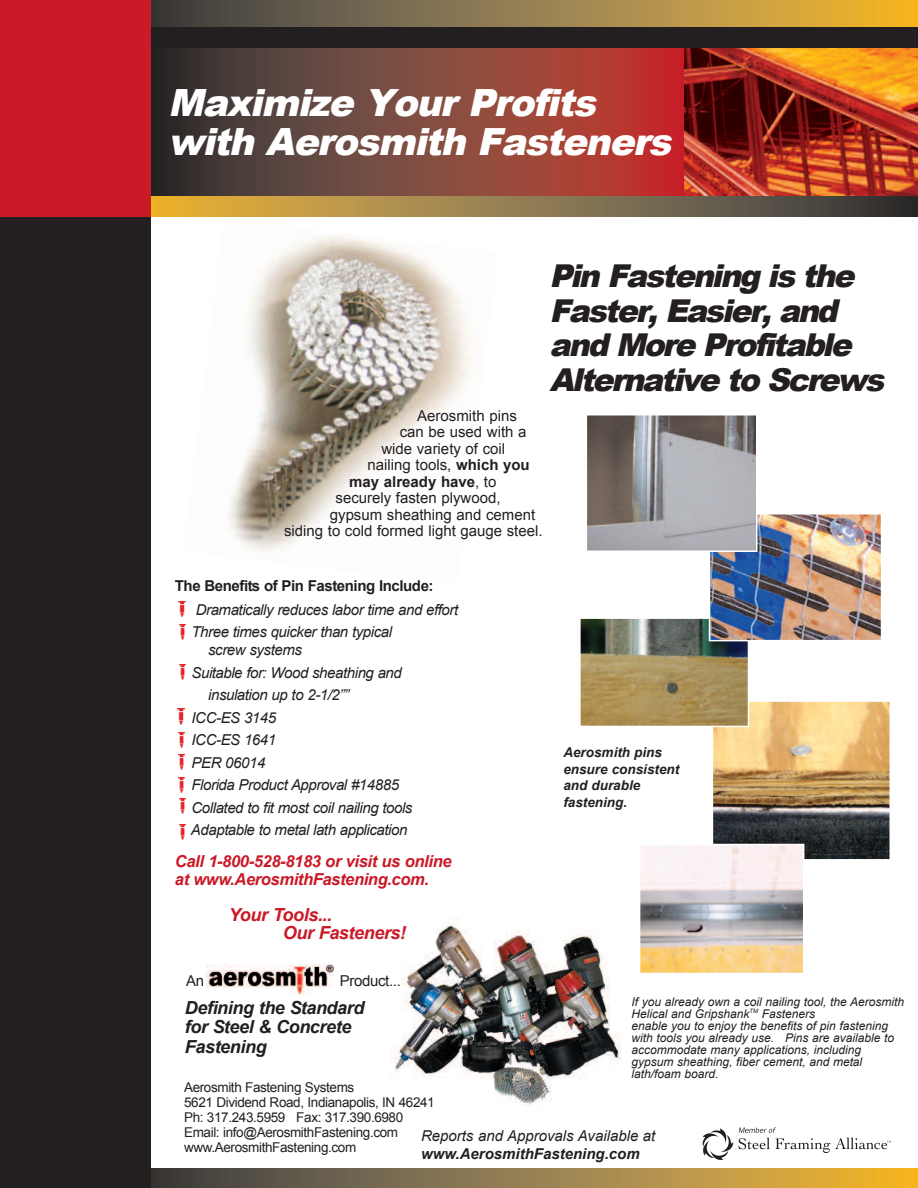
<style>
.page{position:relative;width:918px;height:1188px;background:#fff}
.page>*{position:absolute;margin:0;border:0;box-sizing:border-box;transform-origin:0 0}
.t1{font:italic 900 37.5px/39px "Arial";color:#fff}
.t2{font:italic 900 31.5px/34.5px "Arial";color:#231f20}
.t3{font:italic 700 18px/19.5px "Arial";letter-spacing:-.02em;color:#231f20}
.t4{font:italic 700 18px/18px "Arial";letter-spacing:-.02em;color:#ca1927}
.t5{font:italic 700 16.5px/18px "Arial";letter-spacing:-.02em;color:#ca1927}
.t6{font:italic 15px/22.5px "Arial";letter-spacing:-.03em;color:#231f20}
.t7{font:15px "Arial";color:#231f20}
.t8{font:700 15px "Arial";letter-spacing:-.03em;color:#231f20}
.t9{font:italic 15px "Arial";color:#231f20}
.t10{font:italic 700 15px "Arial";color:#231f20}
.t11{font:700 15px "Arial";color:#231f20}
.t12{font:15px "Arial";letter-spacing:-.02em;color:#231f20}
.t13{font:13.5px/15px "Arial";letter-spacing:-.03em;color:#231f20}
.t14{font:italic 700 13.5px/16.5px "Arial";color:#231f20}
.t15{font:italic 12px/12px "Arial";color:#231f20}
.s1{font-weight:700}
.s2{font-weight:400}
</style>
<div class="page">
<img style="left:228px;top:236px;width:244px;height:315px">
<img style="left:393px;top:918px;width:228px;height:188px">
<img style="left:684px;top:48px;width:234px;height:148px">
<svg style="left:151px;top:48px;width:533px;height:148px;background:#7d4039"></svg>
<svg style="left:151px;top:0;width:767px;height:27px;background:#987e46"></svg>
<svg style="left:151px;top:1169px;width:767px;height:19px;background:#987e46"></svg>
<svg style="left:151px;top:196px;width:767px;height:20px;background:#8e7746"></svg>
<div style="left:96px;top:27px;width:822px;height:21px;background:#231f20"></div>
<div style="left:0;top:43px;width:151px;height:1145px;background:#231f20"></div>
<div style="left:0;top:0;width:151px;height:216px;background:#ca1927"></div>
<div style="left:183px;top:1081px;width:281px;height:80px;background:#fff"></div>
<img style="left:206px;top:964px;width:128px;height:30px">
<svg style="left:703px;top:1127px;width:188px;height:33px"></svg>
<img style="left:715px;top:703px;width:173px;height:155px">
<div style="left:712px;top:700px;width:179px;height:161px;border:2px solid #fff"></div>
<img style="left:582px;top:620px;width:164px;height:104px">
<div style="left:579px;top:617px;width:170px;height:110px;border:2px solid #fff"></div>
<img style="left:642px;top:847px;width:159px;height:124px">
<div style="left:639px;top:844px;width:165px;height:130px;border:2px solid #fff"></div>
<img style="left:712px;top:516px;width:167px;height:122px">
<div style="left:709px;top:513px;width:173px;height:128px;border:2px solid #fff"></div>
<img style="left:589px;top:417px;width:166px;height:132px">
<div style="left:586px;top:414px;width:172px;height:138px;border:2px solid #fff"></div>
<img style="left:179px;top:602px;width:6px;height:15px">
<img style="left:179px;top:624px;width:6px;height:15px">
<img style="left:179px;top:665px;width:6px;height:15px">
<img style="left:178px;top:709px;width:6px;height:15px">
<img style="left:179px;top:798px;width:6px;height:15px">
<img style="left:178px;top:777px;width:6px;height:15px">
<img style="left:178px;top:733px;width:6px;height:15px">
<img style="left:179px;top:755px;width:6px;height:15px">
<img style="left:180px;top:824px;width:6px;height:15px">
<h1 class="t1" style="left:168px;top:81px;width:512px">Maximize Your Profits with Aerosmith Fasteners</h1>
<p class="t7" style="left:417px;top:407px;width:101px">Aerosmith pins</p>
<p class="t7" style="left:400px;top:423px;width:128px">can be used with a</p>
<p class="t7" style="left:381px;top:440px;width:125px">wide variety of coil</p>
<p class="t7" style="left:368px;top:456px;width:164px">nailing tools, <span class="s1">which you</span></p>
<p class="t11" style="left:349px;top:473px;width:149px">may already have<span class="s2">, to</span></p>
<p class="t7" style="left:336px;top:489px;width:167px">securely fasten plywood,</p>
<p class="t7" style="left:330px;top:506px;width:207px">gypsum sheathing and cement</p>
<p class="t7" style="left:284px;top:522px;width:260px">siding to cold formed light gauge steel.</p>
<h2 class="t2" style="left:550px;top:258px;width:342px">Pin Fastening is the<br>Faster, Easier, and and More Profitable<br>Alternative to Screws</h2>
<p class="t8" style="left:175px;top:577px;width:260px">The Benefits of Pin Fastening Include:</p>
<p class="t6" style="left:192px;top:598px;width:268px">Dramatically reduces labor time and effort<br>Three times quicker than typical</p>
<p class="t6" style="left:208px;top:639px;width:95px">screw systems</p>
<p class="t6" style="left:192px;top:661px;width:212px">Suitable for: Wood sheathing and</p>
<p class="t6" style="left:208px;top:684px;width:142px">insulation up to 2-1/2””</p>
<p class="t6" style="left:192px;top:706px;width:86px">ICC-ES 3145</p>
<p class="t6" style="left:192px;top:729px;width:86px">ICC-ES 1641</p>
<p class="t6" style="left:192px;top:751px;width:75px">PER 06014</p>
<p class="t6" style="left:192px;top:774px;width:209px">Florida Product Approval #14885</p>
<p class="t6" style="left:192px;top:796px;width:222px">Collated to fit most coil nailing tools</p>
<p class="t6" style="left:191px;top:819px;width:218px">Adaptable to metal lath application</p>
<p class="t5" style="left:175px;top:852px;width:278px">Call 1-800-528-8183 or visit us online at www.AerosmithFastening.com.</p>
<p class="t4" style="left:283px;top:905px;width:125px;text-indent:-54px">Your Tools...<br>Our Fasteners!</p>
<p class="t7" style="left:186px;top:972px;width:20px">An</p>
<p class="t12" style="left:340px;top:972px;width:63px">Product...</p>
<p class="t3" style="left:185px;top:998px;width:181px">Defining the Standard for Steel &amp; Concrete<br>Fastening</p>
<p class="t14" style="left:563px;top:744px;width:117px">Aerosmith pins ensure consistent and durable fastening.</p>
<p class="t15" style="left:631px;top:996px;width:274px">If you already own a coil nailing tool, the Aerosmith Helical and Gripshank<sup>TM</sup> Fasteners<br>enable you to enjoy the benefits of pin fastening with tools you already use. Pins are available to accommodate many applications, including gypsum sheathing, fiber cement, and metal lath/foam board.</p>
<p class="t13" style="left:184px;top:1080px;width:252px">Aerosmith Fastening Systems<br>5621 Dividend Road, Indianapolis, IN 46241<br>Ph: 317.243.5959 Fax: 317.390.6980<br>Email: info@AerosmithFastening.com www.AerosmithFastening.com</p>
<p class="t9" style="left:421px;top:1127px;width:236px">Reports and Approvals Available at</p>
<p class="t10" style="left:421px;top:1145px;width:220px">www.AerosmithFastening.com</p>
</div>
